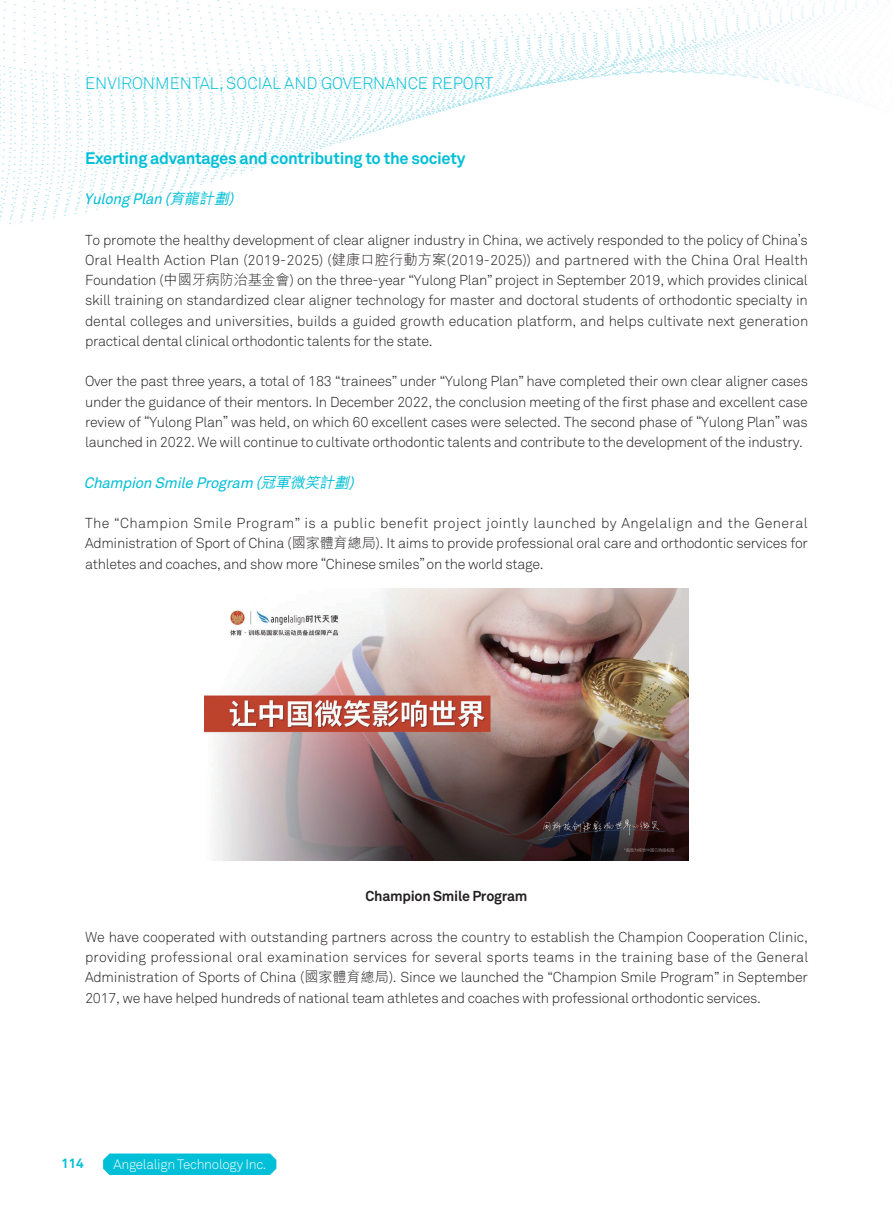
<style>
.page{position:relative;width:893px;height:1212px;background:#fff}
.page>*{position:absolute;margin:0;border:0;box-sizing:border-box;transform-origin:0 0}
.t1{font:700 16.5px "Akkurat Pro";letter-spacing:-.02em;color:#00bfd7}
.t2{font:16.5px "Akkurat Light Pro";color:#00bfd7}
.t3{font:italic 15px "Akkurat Pro";color:#00bfd7}
.t4{font:14.25px/20.2px "Akkurat Light Pro";letter-spacing:-.02em;color:#231f20;text-align:justify}
.t5{font:700 14.25px "Akkurat Pro";letter-spacing:-.02em;color:#231f20}
.t6{font:13.5px "Akkurat Light Pro";letter-spacing:-.02em;color:#fff}
.t7{font:700 13.5px "Akkurat Pro";color:#00bfd7}
.s1{font-family:"M Hei HK";font-weight:500}
.s2{font-family:"M Hei HK";font-weight:300}
</style>
<div class="page">
<img style="left:0;top:0;width:889px;height:1169px">
<svg style="left:103px;top:1153px;width:173px;height:22px;background:#0bc1d8"></svg>
<img style="left:205px;top:589px;width:483px;height:272px">
<p class="t2" style="left:85px;top:73px;width:410px">ENVIRONMENTAL, SOCIAL AND GOVERNANCE REPORT</p>
<p class="t1" style="left:85px;top:147px;width:382px">Exerting advantages and contributing to the society</p>
<p class="t3" style="left:84px;top:190px;width:155px">Yulong Plan (<span class="s1">育龍計劃</span>)</p>
<p class="t4" style="left:85px;top:230px;width:725px">To promote the healthy development of clear aligner industry in China, we actively responded to the policy of China’s Oral Health Action Plan (2019-2025) (<span class="s2">健康口腔行動方案</span>(2019-2025)) and partnered with the China Oral Health Foundation (<span class="s2">中國牙病防治基金會</span>) on the three-year “Yulong Plan” project in September 2019, which provides clinical skill training on standardized clear aligner technology for master and doctoral students of orthodontic specialty in dental colleges and universities, builds a guided growth education platform, and helps cultivate next generation practical dental clinical orthodontic talents for the state.</p>
<p class="t4" style="left:85px;top:371px;width:724px">Over the past three years, a total of 183 “trainees” under “Yulong Plan” have completed their own clear aligner cases under the guidance of their mentors. In December 2022, the conclusion meeting of the first phase and excellent case review of “Yulong Plan” was held, on which 60 excellent cases were selected. The second phase of “Yulong Plan” was launched in 2022. We will continue to cultivate orthodontic talents and contribute to the development of the industry.</p>
<p class="t3" style="left:84px;top:474px;width:275px">Champion Smile Program (<span class="s1">冠軍微笑計劃</span>)</p>
<p class="t4" style="left:85px;top:513px;width:724px">The “Champion Smile Program” is a public benefit project jointly launched by Angelalign and the General Administration of Sport of China (<span class="s2">國家體育總局</span>). It aims to provide professional oral care and orthodontic services for athletes and coaches, and show more “Chinese smiles” on the world stage.</p>
<p class="t5" style="left:366px;top:887px;width:163px">Champion Smile Program</p>
<p class="t4" style="left:85px;top:927px;width:725px">We have cooperated with outstanding partners across the country to establish the Champion Cooperation Clinic, providing professional oral examination services for several sports teams in the training base of the General Administration of Sports of China (<span class="s2">國家體育總局</span>). Since we launched the “Champion Smile Program” in September 2017, we have helped hundreds of national team athletes and coaches with professional orthodontic services.</p>
<p class="t7" style="left:61px;top:1155px;width:24px">114</p>
<p class="t6" style="left:114px;top:1156px;width:154px">Angelalign Technology Inc.</p>
</div>
